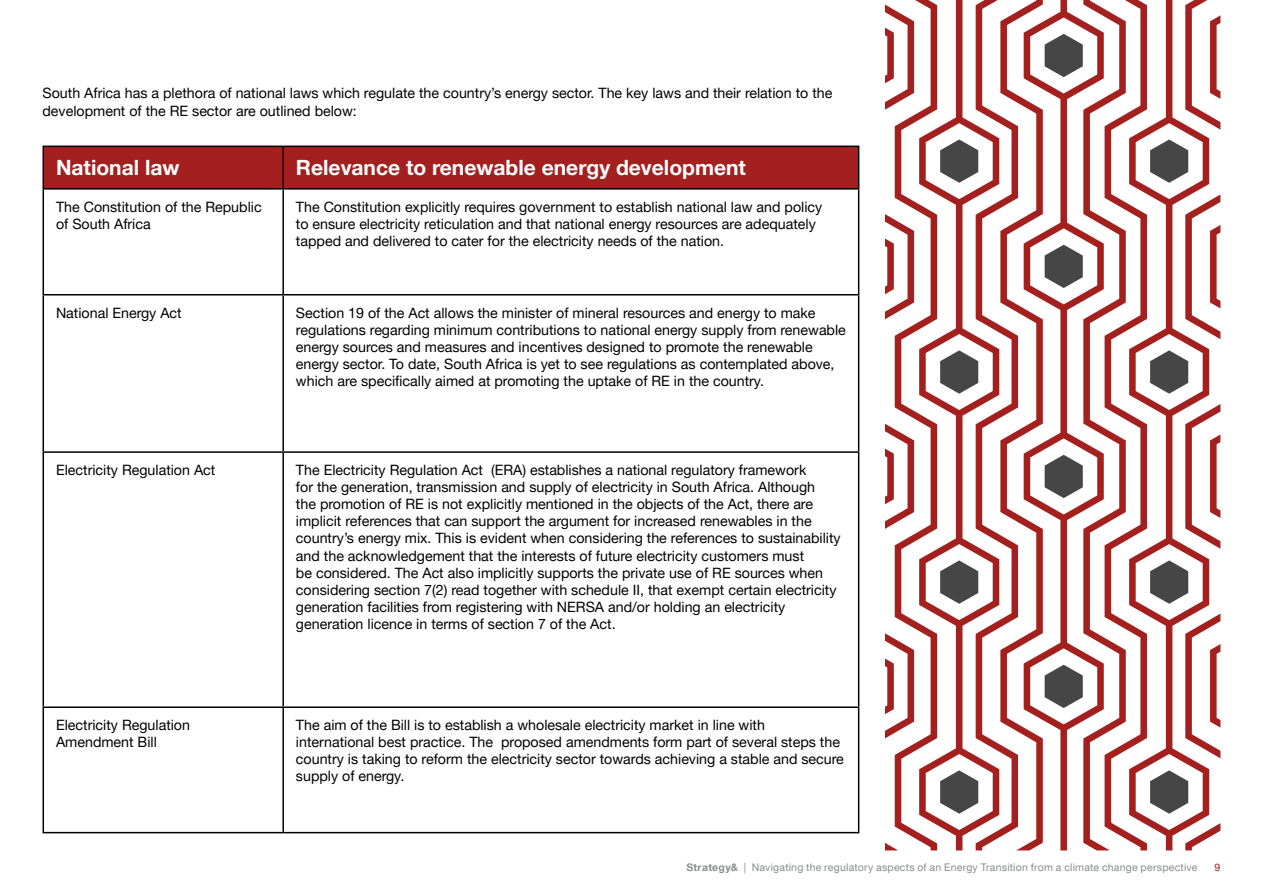
<style>
.page{position:relative;width:1263px;height:893px;background:#fff}
.page>*{position:absolute;margin:0;border:0;box-sizing:border-box;transform-origin:0 0}
.Sub-heading_A{font:700 21px "Helvetica Neue LT Pro";color:#fff}
.Paragraph_A_i{font:14.25px/17.1px "Helvetica Neue LT Pro";color:#000}
.t1{font:10.5px "Helvetica Neue LT Com";letter-spacing:.02em;color:#8a8c8f}
.t2{font:10.5px "Helvetica Neue LT Com";color:#a3201f}
.s1{font-weight:700}
</style>
<div class="page">
<div style="left:44px;top:147px;width:814px;height:41px;background:#a3201f"></div>
<hr style="left:43px;top:146px;width:240px;height:1px;background:#000">
<hr style="left:43px;top:147px;width:1px;height:41px;background:#000">
<hr style="left:283px;top:146px;width:576px;height:1px;background:#000">
<hr style="left:282px;top:147px;width:2px;height:41px;background:#000">
<hr style="left:858px;top:147px;width:1px;height:41px;background:#000">
<hr style="left:43px;top:188px;width:240px;height:2px;background:#000">
<hr style="left:43px;top:190px;width:1px;height:104px;background:#000">
<hr style="left:283px;top:188px;width:576px;height:2px;background:#000">
<hr style="left:282px;top:190px;width:2px;height:104px;background:#000">
<hr style="left:858px;top:190px;width:1px;height:104px;background:#000">
<hr style="left:43px;top:294px;width:240px;height:1px;background:#000">
<hr style="left:43px;top:295px;width:1px;height:156px;background:#000">
<hr style="left:283px;top:294px;width:576px;height:1px;background:#000">
<hr style="left:282px;top:295px;width:2px;height:156px;background:#000">
<hr style="left:858px;top:295px;width:1px;height:156px;background:#000">
<hr style="left:43px;top:451px;width:240px;height:2px;background:#000">
<hr style="left:43px;top:453px;width:1px;height:253px;background:#000">
<hr style="left:283px;top:451px;width:576px;height:2px;background:#000">
<hr style="left:282px;top:453px;width:2px;height:253px;background:#000">
<hr style="left:858px;top:453px;width:1px;height:253px;background:#000">
<hr style="left:43px;top:706px;width:240px;height:2px;background:#000">
<hr style="left:43px;top:708px;width:1px;height:124px;background:#000">
<hr style="left:283px;top:706px;width:576px;height:2px;background:#000">
<hr style="left:282px;top:708px;width:2px;height:124px;background:#000">
<hr style="left:858px;top:708px;width:1px;height:124px;background:#000">
<hr style="left:43px;top:832px;width:240px;height:1px;background:#000">
<hr style="left:283px;top:832px;width:576px;height:1px;background:#000">
<svg style="left:885px;top:0;width:335px;height:850px"></svg>
<p class="Paragraph_A_i" style="left:43px;top:84px;width:791px">South Africa has a plethora of national laws which regulate the country’s energy sector. The key laws and their relation to the development of the RE sector are outlined below:</p>
<p class="Sub-heading_A" style="left:56px;top:155px;width:125px">National law</p>
<p class="Sub-heading_A" style="left:296px;top:155px;width:451px">Relevance to renewable energy development</p>
<p class="Paragraph_A_i" style="left:56px;top:198px;width:207px">The Constitution of the Republic of South Africa</p>
<p class="Paragraph_A_i" style="left:296px;top:198px;width:528px">The Constitution explicitly requires government to establish national law and policy to ensure electricity reticulation and that national energy resources are adequately tapped and delivered to cater for the electricity needs of the nation.</p>
<p class="Paragraph_A_i" style="left:56px;top:304px;width:127px">National Energy Act</p>
<p class="Paragraph_A_i" style="left:296px;top:304px;width:551px">Section 19 of the Act allows the minister of mineral resources and energy to make regulations regarding minimum contributions to national energy supply from renewable energy sources and measures and incentives designed to promote the renewable energy sector. To date, South Africa is yet to see regulations as contemplated above, which are specifically aimed at promoting the uptake of RE in the country.</p>
<p class="Paragraph_A_i" style="left:56px;top:461px;width:161px">Electricity Regulation Act</p>
<p class="Paragraph_A_i" style="left:296px;top:461px;width:546px">The Electricity Regulation Act (ERA) establishes a national regulatory framework<br>for the generation, transmission and supply of electricity in South Africa. Although<br>the promotion of RE is not explicitly mentioned in the objects of the Act, there are implicit references that can support the argument for increased renewables in the country’s energy mix. This is evident when considering the references to sustainability and the acknowledgement that the interests of future electricity customers must<br>be considered. The Act also implicitly supports the private use of RE sources when considering section 7(2) read together with schedule II, that exempt certain electricity generation facilities from registering with NERSA and/or holding an electricity generation licence in terms of section 7 of the Act.</p>
<p class="Paragraph_A_i" style="left:56px;top:716px;width:136px">Electricity Regulation<br>Amendment Bill</p>
<p class="Paragraph_A_i" style="left:296px;top:716px;width:549px">The aim of the Bill is to establish a wholesale electricity market in line with international best practice. The proposed amendments form part of several steps the country is taking to reform the electricity sector towards achieving a stable and secure supply of energy.</p>
<p class="t1" style="left:686px;top:860px;width:512px"><span class="s1">Strategy&amp;</span> | Navigating the regulatory aspects of an Energy Transition from a climate change perspective</p>
<p class="t2" style="left:1214px;top:860px;width:7px">9</p>
</div>
